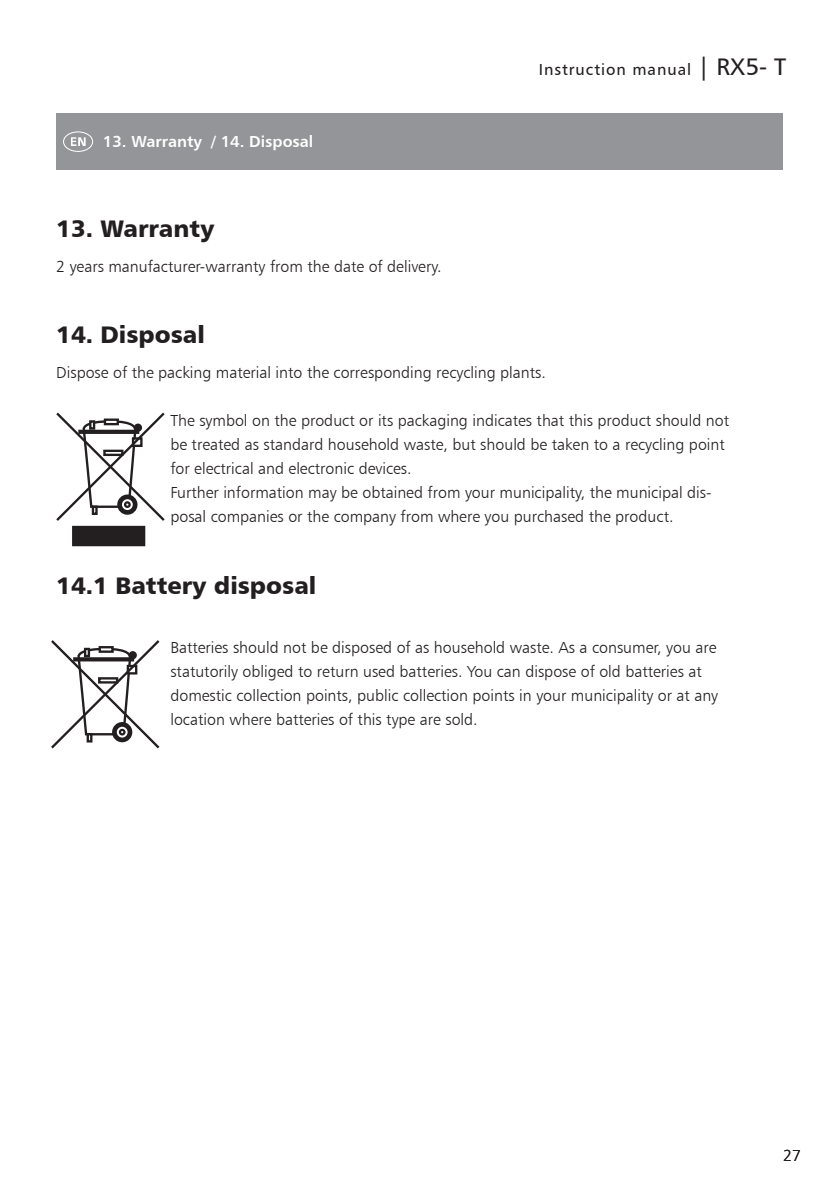
<style>
.page{position:relative;width:840px;height:1191px;background:#fff}
.page>*{position:absolute;margin:0;border:0;box-sizing:border-box;transform-origin:0 0}
.t1{font:24px "Humanist 777 BT Black B";color:#231f20}
.t2{font:16px/24px "Humanist 777 BT Light B";color:#231f20}
.t3{font:16px "Humanist 777 BT Roman B";letter-spacing:.06em;color:#231f20}
.t4{font:16px "Humanist 777 BT Bold B";color:#fff}
.s1{font-size:24px}
</style>
<div class="page">
<div style="left:57px;top:113px;width:725px;height:57px;background:#939598"></div>
<svg style="left:63px;top:131px;width:30px;height:21px"></svg>
<svg style="left:56px;top:412px;width:109px;height:109px"></svg>
<svg style="left:51px;top:640px;width:109px;height:109px"></svg>
<div style="left:73px;top:527px;width:71px;height:18px;background:#231f20"></div>
<div style="left:72px;top:526px;width:73px;height:20px;border:2px solid #231f20"></div>
<p class="t4" style="left:103px;top:132px;width:212px">13. Warranty / 14. Disposal</p>
<h1 class="t1" style="left:56px;top:213px;width:160px">13. Warranty</h1>
<p class="t2" style="left:56px;top:254px;width:386px">2 years manufacturer-warranty from the date of delivery.</p>
<p class="t3" style="left:538px;top:59px;width:249px">Instruction manual <span class="s1">| RX5- T</span></p>
<h1 class="t1" style="left:56px;top:319px;width:150px">14. Disposal</h1>
<p class="t2" style="left:56px;top:360px;width:491px">Dispose of the packing material into the corresponding recycling plants.</p>
<p class="t2" style="left:170px;top:408px;width:560px">The symbol on the product or its packaging indicates that this product should not be treated as standard household waste, but should be taken to a recycling point for electrical and electronic devices.<br>Further information may be obtained from your municipality, the municipal dis&shy;posal companies or the company from where you purchased the product.</p>
<h1 class="t1" style="left:56px;top:570px;width:261px">14.1 Battery disposal</h1>
<p class="t2" style="left:170px;top:635px;width:549px">Batteries should not be disposed of as household waste. As a consumer, you are statutorily obliged to return used batteries. You can dispose of old batteries at domestic collection points, public collection points in your municipality or at any location where batteries of this type are sold.</p>
<p class="t2" style="left:782px;top:1143px;width:19px">27</p>
</div>
